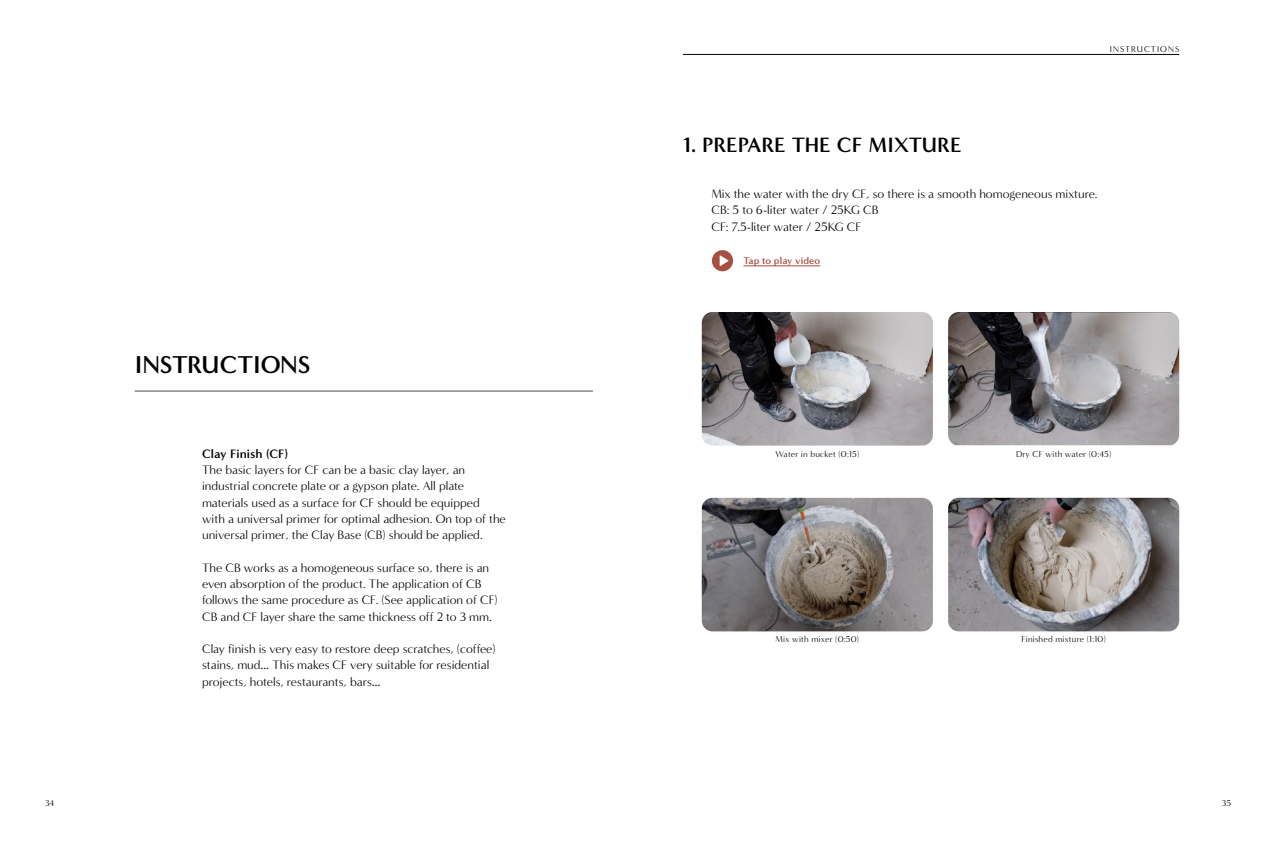
<style>
.page{position:relative;width:1276px;height:851px;background:#fff}
.page>*{position:absolute;margin:0;border:0;box-sizing:border-box;transform-origin:0 0}
.t1{font:700 25px "Minerva Modern";color:#000}
.t2{font:700 21.25px "Minerva Modern";color:#000}
.t3{font:12.5px/16.2px "Minerva Modern";color:#000}
.t4{font:700 12.5px "Minerva Modern";color:#000}
.t5{font:700 10px "Minerva Modern";color:#a64f42}
.t6{font:8.75px "Minerva Modern";letter-spacing:.025em;color:#000}
.t7{font:8.75px "Minerva Modern";letter-spacing:.11em;color:#000}
</style>
<div class="page">
<hr style="left:135px;top:390px;width:458px;height:1px;background:#4a4a49">
<hr style="left:683px;top:54px;width:496px;height:1px;background:#000">
<img style="left:702px;top:312px;width:231px;height:133px">
<img style="left:948px;top:312px;width:231px;height:133px">
<img style="left:702px;top:497px;width:231px;height:134px">
<img style="left:948px;top:497px;width:231px;height:134px">
<hr style="left:743px;top:265px;width:77px;height:1px;background:#a64f42">
<svg style="left:712px;top:250px;width:21px;height:21px"></svg>
<h1 class="t1" style="left:135px;top:350px;width:177px">INSTRUCTIONS</h1>
<p class="t4" style="left:202px;top:446px;width:88px">Clay Finish (CF)</p>
<p class="t3" style="left:202px;top:462px;width:305px">The basic layers for CF can be a basic clay layer, an industrial concrete plate or a gypson plate. All plate materials used as a surface for CF should be equipped with a universal primer for optimal adhesion. On top of the universal primer, the Clay Base (CB) should be applied.</p>
<p class="t3" style="left:202px;top:559px;width:297px">The CB works as a homogeneous surface so, there is an even absorption of the product. The application of CB follows the same procedure as CF. (See application of CF)<br>CB and CF layer share the same thickness off 2 to 3 mm.</p>
<p class="t3" style="left:202px;top:640px;width:295px">Clay finish is very easy to restore deep scratches, (coffee) stains, mud… This makes CF very suitable for residential projects, hotels, restaurants, bars…</p>
<p class="t7" style="left:1110px;top:44px;width:71px">INSTRUCTIONS</p>
<h2 class="t2" style="left:683px;top:132px;width:280px">1. PREPARE THE CF MIXTURE</h2>
<p class="t3" style="left:711px;top:186px;width:388px">Mix the water with the dry CF, so there is a smooth homogeneous mixture.<br>CB: 5 to 6-liter water / 25KG CB<br>CF: 7.5-liter water / 25KG CF</p>
<p class="t5" style="left:743px;top:255px;width:78px">Tap to play video</p>
<p class="t6" style="left:775px;top:448px;width:85px">Water in bucket (0:15)</p>
<p class="t6" style="left:1016px;top:448px;width:97px">Dry CF with water (0:45)</p>
<p class="t6" style="left:775px;top:634px;width:85px">Mix with mixer (0:50)</p>
<p class="t6" style="left:1021px;top:634px;width:86px">Finished mixture (1:10)</p>
<p class="t6" style="left:45px;top:797px;width:11px">34</p>
<p class="t6" style="left:1221px;top:797px;width:11px">35</p>
</div>
